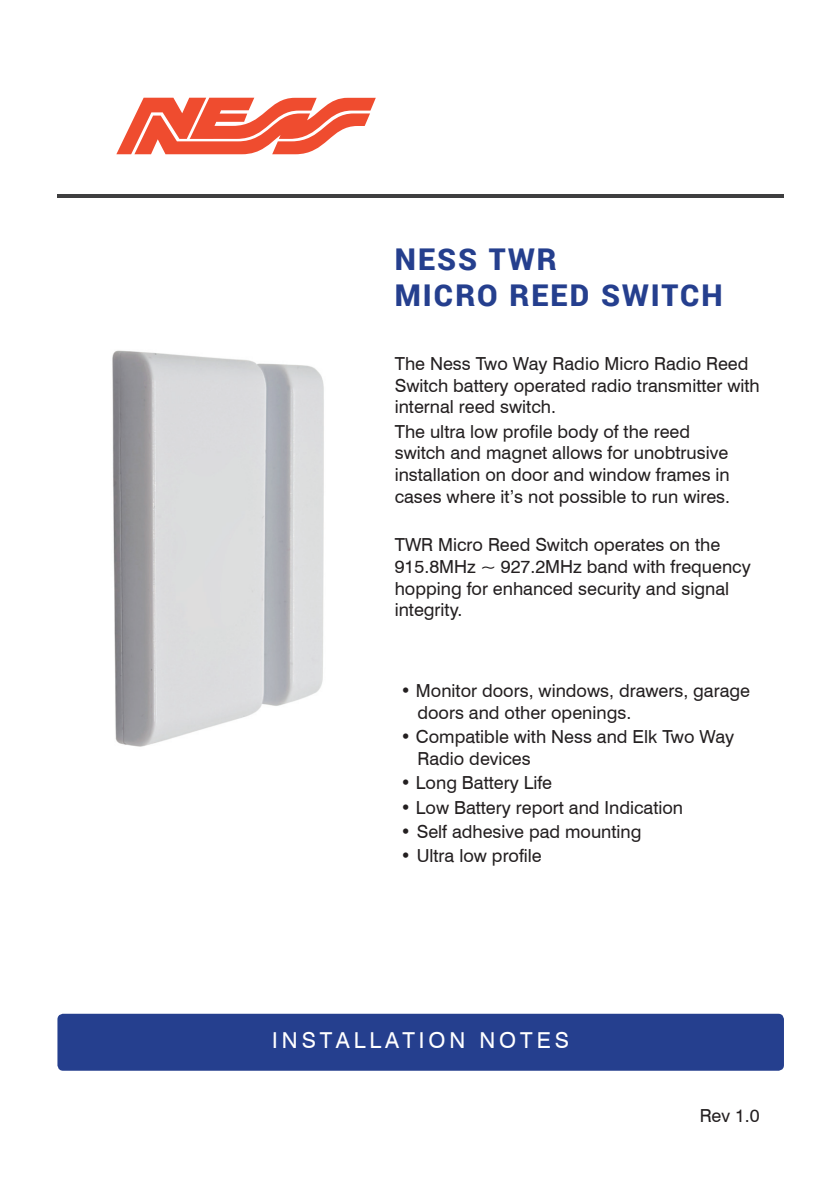
<style>
.page{position:relative;width:840px;height:1191px;background:#fff}
.page>*{position:absolute;margin:0;border:0;box-sizing:border-box;transform-origin:0 0}
.t1{font:900 30px/36px "Roboto";letter-spacing:.07em;color:#253f8e}
.t2{font:22px "Swiss 721 BT";letter-spacing:.18em;color:#fff}
.t3{font:18px/21.6px "Swiss 721 BT";color:#231f20}
</style>
<div class="page">
<svg style="left:116px;top:98px;width:259px;height:56px"></svg>
<div style="left:57px;top:1013px;width:726px;height:57px;background:#253f8e;border-radius:6px"></div>
<hr style="left:57px;top:194px;width:726px;height:4px;background:#3e3e3f">
<img style="left:112px;top:350px;width:212px;height:397px">
<h1 class="t1" style="left:394px;top:240px;width:329px">NESS TWR<br>MICRO REED SWITCH</h1>
<p class="t3" style="left:394px;top:353px;width:366px">The Ness Two Way Radio Micro Radio Reed<br>Switch battery operated radio transmitter with internal reed switch.</p>
<p class="t3" style="left:394px;top:420px;width:337px">The ultra low profile body of the reed switch and magnet allows for unobtrusive installation on door and window frames in cases where it’s not possible to run wires.</p>
<p class="t3" style="left:394px;top:534px;width:357px">TWR Micro Reed Switch operates on the<br>915.8MHz ~ 927.2MHz band with frequency hopping for enhanced security and signal integrity.</p>
<p class="t3" style="left:417px;top:679px;width:334px;text-indent:-17px">• Monitor doors, windows, drawers, garage doors and other openings.</p>
<p class="t3" style="left:417px;top:726px;width:318px;text-indent:-17px">• Compatible with Ness and Elk Two Way<br>Radio devices</p>
<p class="t3" style="left:400px;top:772px;width:153px">• Long Battery Life</p>
<p class="t3" style="left:400px;top:796px;width:284px">• Low Battery report and Indication</p>
<p class="t3" style="left:400px;top:820px;width:242px">• Self adhesive pad mounting</p>
<p class="t3" style="left:400px;top:845px;width:143px">• Ultra low profile</p>
<p class="t2" style="left:272px;top:1027px;width:27px">Inst</p>
<p class="t2" style="left:335px;top:1027px;width:202px">all ati on Notes</p>
<p class="t3" style="left:699px;top:1105px;width:62px">Rev 1.0</p>
</div>
